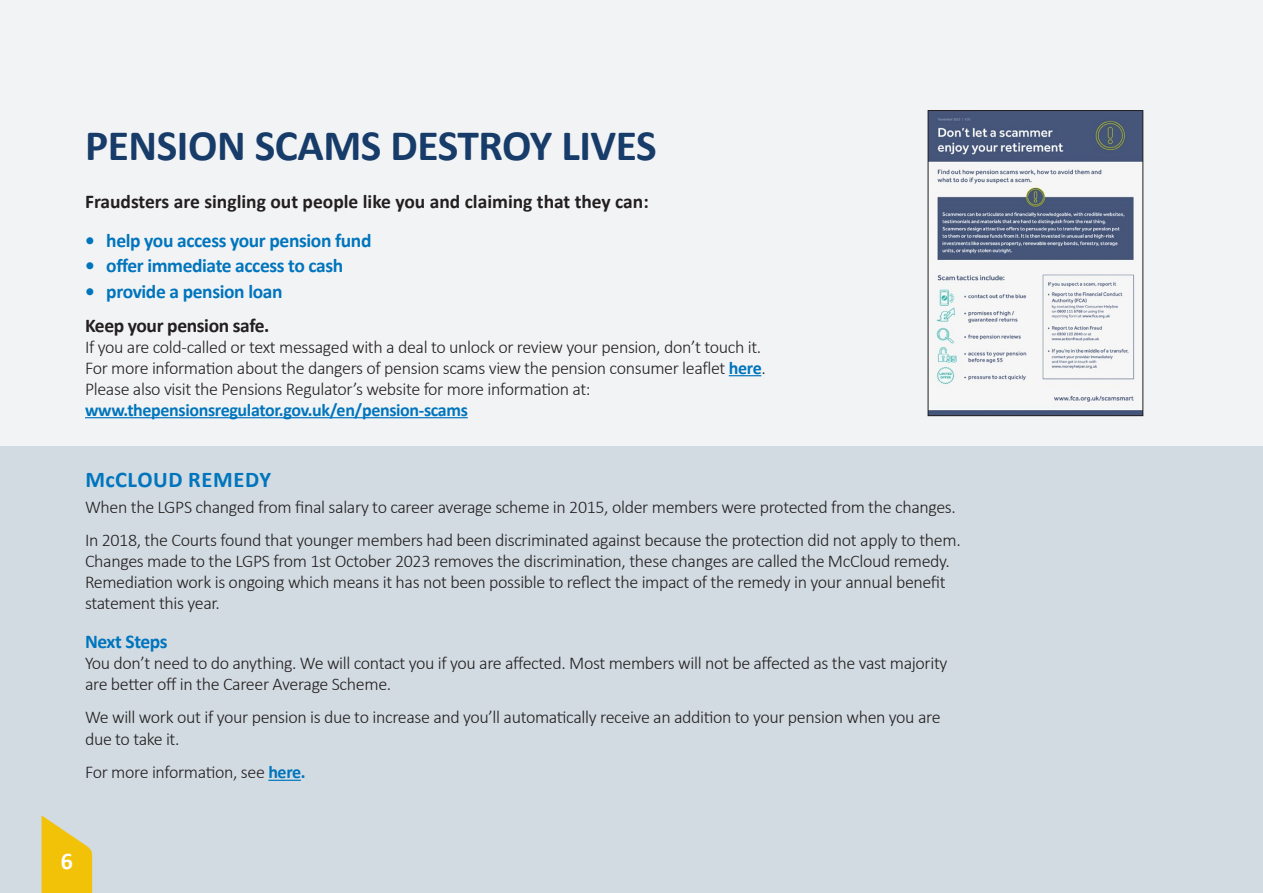
<style>
.page{position:relative;width:1263px;height:893px;background:#f2f3f4}
.page>*{position:absolute;margin:0;border:0;box-sizing:border-box;transform-origin:0 0}
.t1{font:700 43.5px "Calibri";letter-spacing:-.01em;color:#173c6a}
.t2{font:700 24px "Calibri";color:#fff}
.t3{font:700 22.5px "Calibri";letter-spacing:.03em;color:#0075bd}
.t4{font:700 19.5px "Calibri";letter-spacing:-.02em;color:#0075bd}
.t5{font:700 19.5px "Calibri";color:#231f20}
.t6{font:700 19.5px "Calibri";letter-spacing:-.02em;color:#231f20}
.t7{font:300 18px/21px "Calibri";letter-spacing:-.02em;color:#231f20}
.t8{font:700 18px "Calibri";letter-spacing:-.02em;color:#0075bd}
.s1{font-weight:700;color:#0075bd}
</style>
<div class="page">
<div style="left:0;top:446px;width:1263px;height:447px;background:#d2dbe2"></div>
<hr style="left:729px;top:375px;width:32px;height:1px;background:#0075bd">
<hr style="left:85px;top:417px;width:383px;height:1px;background:#0075bd">
<hr style="left:268px;top:780px;width:33px;height:1px;background:#0075bd">
<svg style="left:42px;top:815px;width:50px;height:78px"></svg>
<img style="left:930px;top:112px;width:211px;height:302px">
<div style="left:928px;top:110px;width:215px;height:306px;border:1px solid #231f20"></div>
<h1 class="t1" style="left:85px;top:115px;width:573px">PENSION SCAMS DESTROY LIVES</h1>
<p class="t5" style="left:85px;top:188px;width:565px">Fraudsters are singling out people like you and claiming that they can:</p>
<p class="t4" style="left:85px;top:226px;width:288px">• help you access your pension fund</p>
<p class="t4" style="left:85px;top:252px;width:260px">• offer immediate access to cash</p>
<p class="t4" style="left:85px;top:277px;width:199px">• provide a pension loan</p>
<p class="t6" style="left:85px;top:311px;width:186px">Keep your pension safe.</p>
<p class="t7" style="left:85px;top:336px;width:682px">If you are cold-called or text messaged with a deal to unlock or review your pension, don’t touch it.<br>For more information about the dangers of pension scams view the pension consumer leaflet <span class="s1">here</span>.<br>Please also visit the Pensions Regulator’s website for more information at:</p>
<p class="t8" style="left:85px;top:397px;width:384px">www.thepensionsregulator.gov.uk/en/pension-scams</p>
<p class="t3" style="left:85px;top:464px;width:187px">McCLOUD REMEDY</p>
<p class="t7" style="left:85px;top:490px;width:877px;line-height:33.8px">When the LGPS changed from final salary to career average scheme in 2015, older members were protected from the changes.<br>In 2018, the Courts found that younger members had been discriminated against because the protection did not apply to them.</p>
<p class="t7" style="left:85px;top:551px;width:866px">Changes made to the LGPS from 1st October 2023 removes the discrimination, these changes are called the McCloud remedy.<br>Remediation work is ongoing which means it has not been possible to reflect the impact of the remedy in your annual benefit statement this year.</p>
<p class="t4" style="left:85px;top:627px;width:84px">Next Steps</p>
<p class="t7" style="left:85px;top:652px;width:864px">You don’t need to do anything. We will contact you if you are affected. Most members will not be affected as the vast majority are better off in the Career Average Scheme.</p>
<p class="t7" style="left:85px;top:707px;width:857px">We will work out if your pension is due to increase and you’ll automatically receive an addition to your pension when you are due to take it.</p>
<p class="t7" style="left:85px;top:762px;width:222px">For more information, see <span class="s1">here.</span></p>
<h2 class="t2" style="left:61px;top:844px;width:14px">6</h2>
</div>
